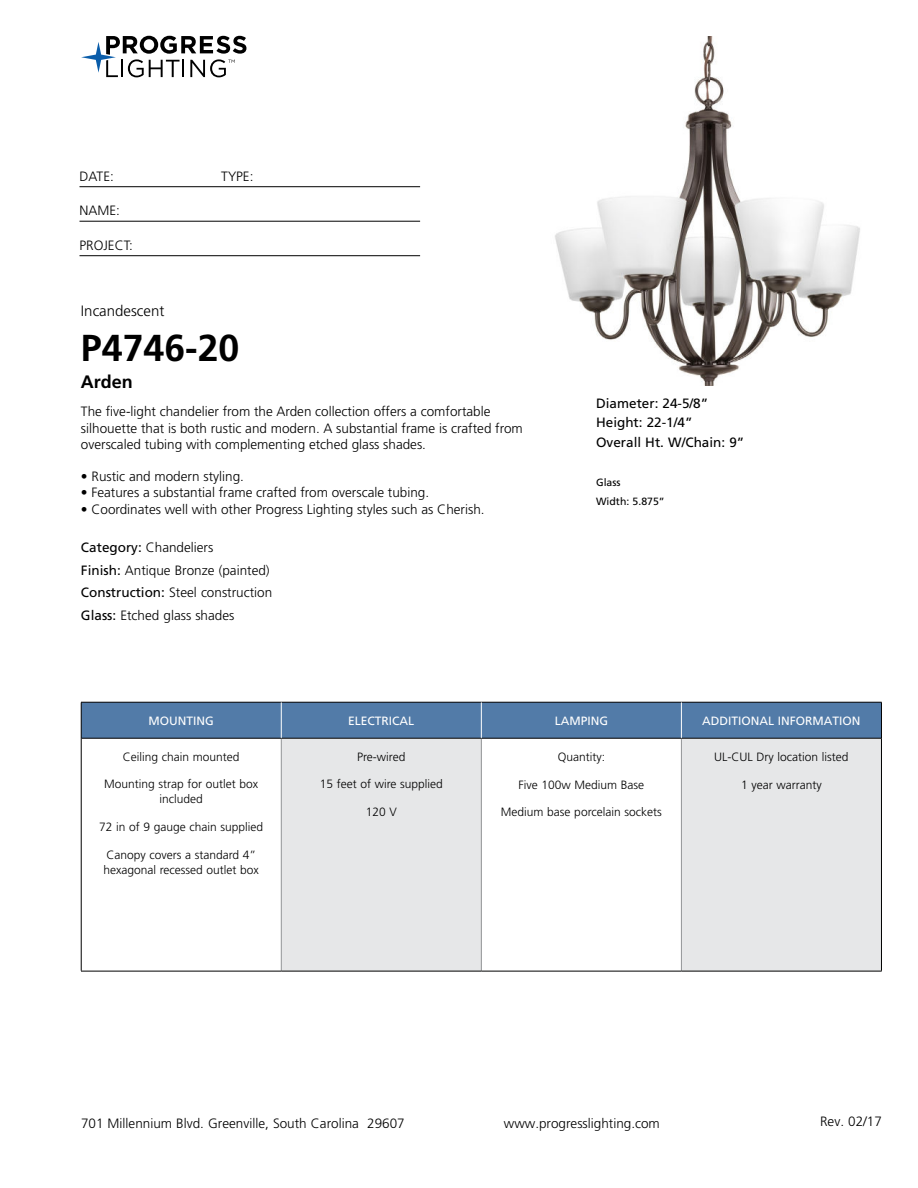
<style>
.page{position:relative;width:918px;height:1188px;background:#fff}
.page>*{position:absolute;margin:0;border:0;box-sizing:border-box;transform-origin:0 0}
.t1{font:700 37.5px "Frutiger LT Std";color:#000}
.t2{font:700 18px "Frutiger LT Std";color:#000}
.t3{font:300 15px "Frutiger LT Std";color:#000}
.t4{font:300 13.5px/22.5px "Frutiger LT Std";color:#000}
.t5{font:13.5px/19.5px "Frutiger LT Std";color:#000}
.t6{font:300 12px/15px "Frutiger LT Std";color:#000;text-align:center}
.t7{font:12px "Frutiger LT Std";color:#fff}
.t8{font:10.5px/19.5px "Frutiger LT Std";color:#000}
.s1{font-weight:400}
</style>
<div class="page">
<svg style="left:81px;top:36px;width:165px;height:41px"></svg>
<hr style="left:80px;top:186px;width:340px;height:1px;background:#000">
<hr style="left:80px;top:221px;width:340px;height:1px;background:#000">
<hr style="left:80px;top:255px;width:340px;height:1px;background:#000">
<div style="left:82px;top:703px;width:799px;height:35px;background:#527ba8"></div>
<div style="left:281px;top:738px;width:200px;height:233px;background:#e6e7e8"></div>
<div style="left:681px;top:738px;width:200px;height:233px;background:#e6e7e8"></div>
<hr style="left:281px;top:739px;width:1px;height:232px;background:#939598">
<hr style="left:481px;top:739px;width:1px;height:232px;background:#939598">
<hr style="left:681px;top:739px;width:1px;height:232px;background:#939598">
<hr style="left:81px;top:738px;width:200px;height:1px;background:#000">
<hr style="left:281px;top:738px;width:200px;height:1px;background:#000">
<hr style="left:481px;top:738px;width:200px;height:1px;background:#000">
<hr style="left:681px;top:738px;width:200px;height:1px;background:#000">
<hr style="left:81px;top:971px;width:200px;height:1px;background:#000">
<hr style="left:281px;top:971px;width:200px;height:1px;background:#000">
<hr style="left:481px;top:971px;width:200px;height:1px;background:#000">
<hr style="left:681px;top:971px;width:201px;height:1px;background:#000">
<hr style="left:81px;top:702px;width:200px;height:1px;background:#000">
<hr style="left:81px;top:702px;width:1px;height:36px;background:#000">
<hr style="left:281px;top:702px;width:200px;height:1px;background:#000">
<hr style="left:481px;top:702px;width:200px;height:1px;background:#000">
<hr style="left:681px;top:702px;width:201px;height:1px;background:#000">
<hr style="left:881px;top:702px;width:1px;height:36px;background:#000">
<hr style="left:81px;top:738px;width:1px;height:233px;background:#000">
<hr style="left:881px;top:738px;width:1px;height:233px;background:#000">
<hr style="left:281px;top:702px;width:1px;height:36px;background:#fff">
<hr style="left:681px;top:702px;width:1px;height:36px;background:#fff">
<hr style="left:481px;top:702px;width:1px;height:36px;background:#fff">
<img style="left:555px;top:36px;width:305px;height:349px">
<p class="t4" style="left:80px;top:166px;width:36px">DATE:</p>
<p class="t4" style="left:221px;top:166px;width:34px">TYPE:</p>
<p class="t4" style="left:80px;top:201px;width:42px">NAME:</p>
<p class="t4" style="left:80px;top:235px;width:55px">PROJECT:</p>
<p class="t3" style="left:81px;top:305px;width:85px">Incandescent</p>
<h1 class="t1" style="left:81px;top:326px;width:160px">P4746-20</h1>
<h2 class="t2" style="left:81px;top:371px;width:53px">Arden</h2>
<p class="t4" style="left:81px;top:405px;width:443px;line-height:16.2px">The five-light chandelier from the Arden collection offers a comfortable silhouette that is both rustic and modern. A substantial frame is crafted from overscaled tubing with complementing etched glass shades.</p>
<p class="t4" style="left:81px;top:466px;width:165px">• Rustic and modern styling.</p>
<p class="t4" style="left:81px;top:482px;width:350px">• Features a substantial frame crafted from overscale tubing.</p>
<p class="t4" style="left:81px;top:499px;width:405px">• Coordinates well with other Progress Lighting styles such as Cherish.</p>
<p class="t4" style="left:81px;top:537px;width:193px"><span class="s1">Category:</span> Chandeliers<br><span class="s1">Finish:</span> Antique Bronze (painted)<br><span class="s1">Construction:</span> Steel construction<br><span class="s1">Glass:</span> Etched glass shades</p>
<p class="t5" style="left:596px;top:394px;width:150px">Diameter: 24-5/8”<br>Height: 22-1/4”<br>Overall Ht. W/Chain: 9”</p>
<p class="t8" style="left:596px;top:473px;width:70px">Glass<br>Width: 5.875”</p>
<p class="t7" style="left:149px;top:716px;width:67px">MOUNTING</p>
<p class="t7" style="left:348px;top:716px;width:68px">ELECTRICAL</p>
<p class="t7" style="left:555px;top:716px;width:55px">LAMPING</p>
<p class="t7" style="left:702px;top:716px;width:160px">ADDITIONAL INFORMATION</p>
<p class="t6" style="left:123px;top:750px;width:118px">Ceiling chain mounted</p>
<p class="t6" style="left:104px;top:778px;width:156px">Mounting strap for outlet box included</p>
<p class="t6" style="left:99px;top:820px;width:166px">72 in of 9 gauge chain supplied</p>
<p class="t6" style="left:104px;top:848px;width:157px;text-align:left">Canopy covers a standard 4” hexagonal recessed outlet box</p>
<p class="t6" style="left:357px;top:750px;width:50px">Pre-wired</p>
<p class="t6" style="left:320px;top:778px;width:125px">15 feet of wire supplied</p>
<p class="t6" style="left:366px;top:805px;width:33px">120 V</p>
<p class="t6" style="left:714px;top:750px;width:136px">UL-CUL Dry location listed</p>
<p class="t6" style="left:741px;top:778px;width:82px">1 year warranty</p>
<p class="t6" style="left:558px;top:750px;width:49px">Quantity:</p>
<p class="t6" style="left:519px;top:778px;width:127px">Five 100w Medium Base</p>
<p class="t6" style="left:501px;top:805px;width:162px">Medium base porcelain sockets</p>
<p class="t4" style="left:81px;top:1113px;width:325px">701 Millennium Blvd. Greenville, South Carolina 29607</p>
<p class="t4" style="left:504px;top:1113px;width:158px">www.progresslighting.com</p>
<p class="t4" style="left:820px;top:1111px;width:63px">Rev. 02/17</p>
</div>
